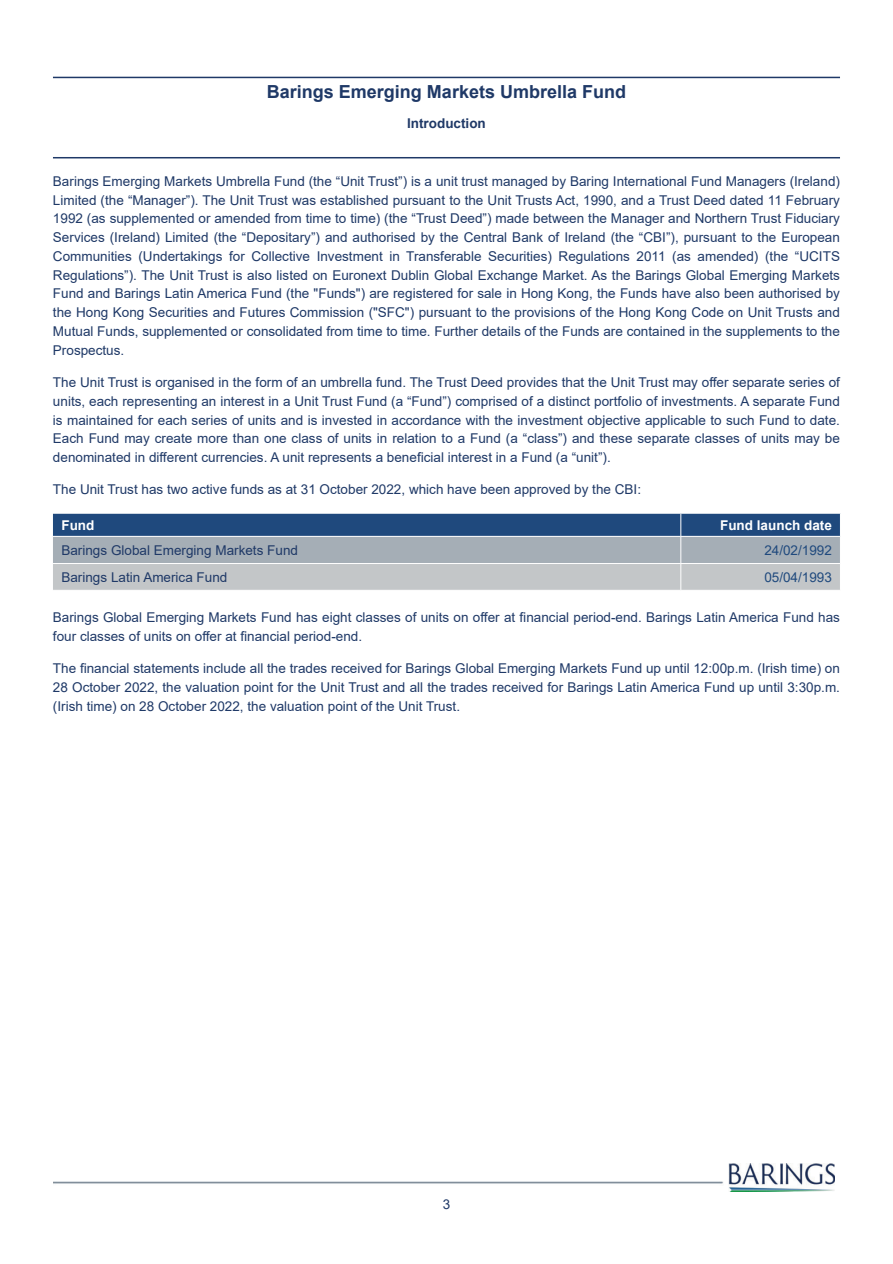
<style>
.page{position:relative;width:893px;height:1264px;background:#fff}
.page>*{position:absolute;margin:0;border:0;box-sizing:border-box;transform-origin:0 0}
.t1{font:700 18px "Arial";color:#1f3967}
.BodyText{font:13.5px/18.8px "Arial";color:#1f3967;text-align:justify}
.ID0EMAAC{font:13.5px "Arial";color:#1f3967}
.ID0EACAC{font:13.5px "Arial";color:#1f497d}
.ID0EPG{font:700 13.5px "Arial";color:#fff}
.t2{font:700 13.5px "Arial";color:#1f3967}
.ID0EVE{font:700 13.5px "Arial";color:#fff}
</style>
<div class="page">
<img style="left:53px;top:1164px;width:781px;height:28px">
<hr style="left:53px;top:77px;width:786px;height:1px;background:#1f3967">
<hr style="left:53px;top:157px;width:786px;height:1px;background:#1f3967">
<svg style="left:53px;top:514px;width:787px;height:76px;background:#8899ab"></svg>
<hr style="left:53px;top:536px;width:627px;height:1px;background:#fff">
<hr style="left:680px;top:536px;width:160px;height:1px;background:#fff">
<hr style="left:53px;top:563px;width:627px;height:1px;background:#fff">
<hr style="left:680px;top:563px;width:160px;height:1px;background:#fff">
<h1 class="t1" style="left:267px;top:79px;width:361px">Barings Emerging Markets Umbrella Fund</h1>
<p class="t2" style="left:407px;top:114px;width:80px">Introduction</p>
<p class="BodyText" style="left:53px;top:172px;width:788px">Barings Emerging Markets Umbrella Fund (the “Unit Trust”) is a unit trust managed by Baring International Fund Managers (Ireland)<br>Limited (the “Manager”). The Unit Trust was established pursuant to the Unit Trusts Act, 1990, and a Trust Deed dated 11 February 1992 (as supplemented or amended from time to time) (the “Trust Deed”) made between the Manager and Northern Trust Fiduciary Services (Ireland) Limited (the “Depositary”) and authorised by the Central Bank of Ireland (the “CBI”), pursuant to the European Communities (Undertakings for Collective Investment in Transferable Securities) Regulations 2011 (as amended) (the “UCITS Regulations”). The Unit Trust is also listed on Euronext Dublin Global Exchange Market. As the Barings Global Emerging Markets Fund and Barings Latin America Fund (the "Funds") are registered for sale in Hong Kong, the Funds have also been authorised by the Hong Kong Securities and Futures Commission ("SFC") pursuant to the provisions of the Hong Kong Code on Unit Trusts and Mutual Funds, supplemented or consolidated from time to time. Further details of the Funds are contained in the supplements to the Prospectus.</p>
<p class="BodyText" style="left:53px;top:373px;width:788px">The Unit Trust is organised in the form of an umbrella fund. The Trust Deed provides that the Unit Trust may offer separate series of units, each representing an interest in a Unit Trust Fund (a “Fund”) comprised of a distinct portfolio of investments. A separate Fund is maintained for each series of units and is invested in accordance with the investment objective applicable to such Fund to date.<br>Each Fund may create more than one class of units in relation to a Fund (a “class”) and these separate classes of units may be denominated in different currencies. A unit represents a beneficial interest in a Fund (a “unit”).</p>
<p class="BodyText" style="left:53px;top:480px;width:589px">The Unit Trust has two active funds as at 31 October 2022, which have been approved by the CBI:</p>
<p class="ID0EVE" style="left:61px;top:516px;width:34px">Fund</p>
<p class="ID0EPG" style="left:719px;top:516px;width:113px">Fund launch date</p>
<p class="ID0EMAAC" style="left:61px;top:541px;width:238px">Barings Global Emerging Markets Fund</p>
<p class="ID0EACAC" style="left:764px;top:541px;width:69px">24/02/1992</p>
<p class="ID0EMAAC" style="left:61px;top:568px;width:167px">Barings Latin America Fund</p>
<p class="ID0EACAC" style="left:764px;top:568px;width:69px">05/04/1993</p>
<p class="BodyText" style="left:53px;top:608px;width:788px">Barings Global Emerging Markets Fund has eight classes of units on offer at financial period-end. Barings Latin America Fund has four classes of units on offer at financial period-end.</p>
<p class="BodyText" style="left:53px;top:659px;width:788px">The financial statements include all the trades received for Barings Global Emerging Markets Fund up until 12:00p.m. (Irish time) on 28 October 2022, the valuation point for the Unit Trust and all the trades received for Barings Latin America Fund up until 3:30p.m. (Irish time) on 28 October 2022, the valuation point of the Unit Trust.</p>
<p class="BodyText" style="left:442px;top:1194px;width:9px">3</p>
</div>
